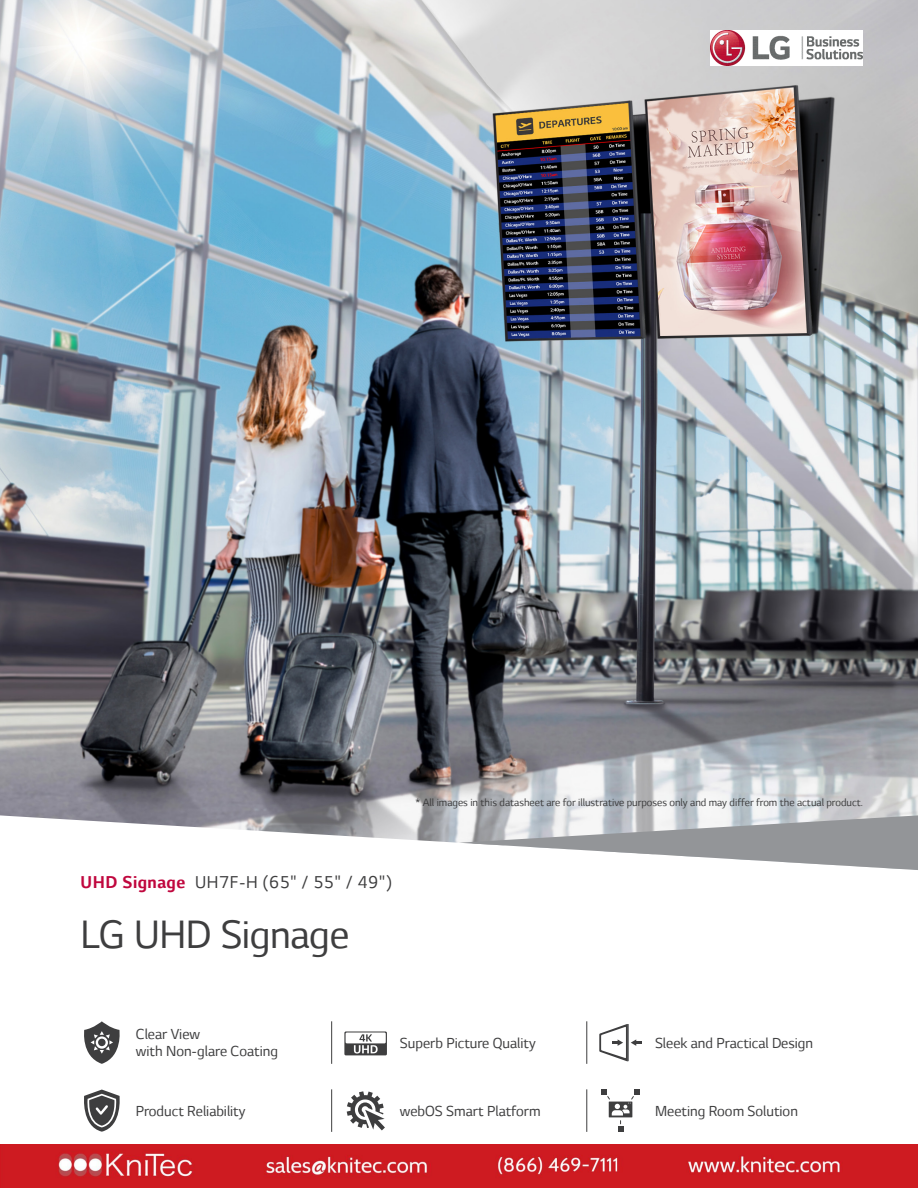
<style>
.page{position:relative;width:918px;height:1188px;background:#fff}
.page>*{position:absolute;margin:0;border:0;box-sizing:border-box;transform-origin:0 0}
.t1{font:45px "LG Smart";letter-spacing:-.01em;color:#3e3e3f}
.t2{font:19.5px "LG Smart";letter-spacing:.025em;color:#3e3e3f}
.t3{font:16.5px "LG Smart";color:#3e3e3f}
.t4{font:12px "LG Smart";color:#3e3e3f}
.s1{font-weight:700;color:#c0073e}
</style>
<div class="page">
<img style="left:0;top:0;width:918px;height:815px">
<svg style="left:0;top:815px;width:918px;height:330px"></svg>
<svg style="left:459px;top:815px;width:459px;height:55px"></svg>
<img style="left:711px;top:31px;width:152px;height:34px">
<svg style="left:347px;top:1091px;width:38px;height:39px"></svg>
<svg style="left:81px;top:1090px;width:42px;height:42px"></svg>
<svg style="left:601px;top:1089px;width:39px;height:43px"></svg>
<svg style="left:81px;top:1021px;width:42px;height:43px"></svg>
<div style="left:98px;top:1039px;width:8px;height:7px;background:#3e3e3f;border-radius:50%"></div>
<svg style="left:599px;top:1024px;width:43px;height:37px"></svg>
<svg style="left:344px;top:1031px;width:43px;height:24px"></svg>
<hr style="left:587px;top:1089px;width:1px;height:43px;background:#3e3e3f">
<hr style="left:331px;top:1089px;width:1px;height:43px;background:#3e3e3f">
<hr style="left:331px;top:1021px;width:1px;height:43px;background:#3e3e3f">
<hr style="left:587px;top:1021px;width:1px;height:43px;background:#3e3e3f">
<img style="left:0;top:1145px;width:918px;height:43px">
<p class="t4" style="left:415px;top:796px;width:449px">* All images in this datasheet are for illustrative purposes only and may differ from the actual product.</p>
<p class="t2" style="left:81px;top:872px;width:313px"><span class="s1">UHD Signage</span> UH7F-H (65" / 55" / 49")</p>
<p class="t1" style="left:81px;top:910px;width:270px">LG UHD Signage</p>
<p class="t3" style="left:136px;top:1025px;width:66px">Clear View</p>
<p class="t3" style="left:136px;top:1042px;width:144px">with Non-glare Coating</p>
<p class="t3" style="left:136px;top:1102px;width:111px">Product Reliability</p>
<p class="t3" style="left:400px;top:1034px;width:137px">Superb Picture Quality</p>
<p class="t3" style="left:655px;top:1034px;width:160px">Sleek and Practical Design</p>
<p class="t3" style="left:400px;top:1102px;width:142px">webOS Smart Platform</p>
<p class="t3" style="left:655px;top:1102px;width:144px">Meeting Room Solution</p>
</div>
